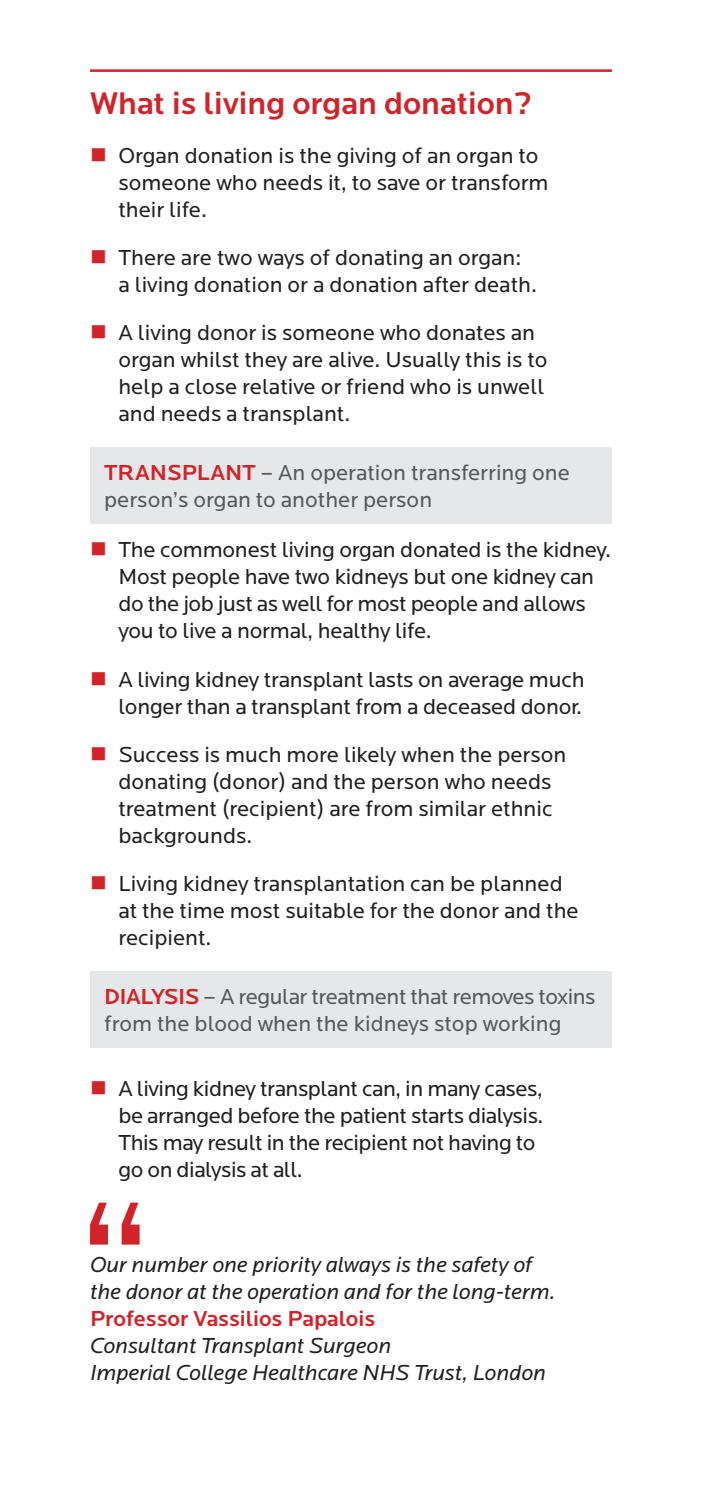
<style>
.page{position:relative;width:702px;height:1489px;background:#fff}
.page>*{position:absolute;margin:0;border:0;box-sizing:border-box;transform-origin:0 0}
.t1{font:500 32.5px "Locator";color:#d1232a}
.t2{font:22.5px/27px "Locator";color:#231f20}
.t3{font:italic 22.5px/27px "Locator";color:#231f20}
.t4{font:22.5px/27px "Locator";color:#57585a}
.t5{font:22.5px/27px "Locator";letter-spacing:-.02em;color:#231f20}
.t6{font:500 22.5px "Locator";color:#d1232a}
.s1{color:#d1232a}
.s2{font-weight:500;color:#d1232a}
</style>
<div class="page">
<hr style="left:90px;top:69px;width:522px;height:3px;background:#d1232a">
<div style="left:90px;top:447px;width:522px;height:77px;background:#e6e7e9"></div>
<div style="left:90px;top:970px;width:522px;height:77px;background:#e6e7e9"></div>
<svg style="left:90px;top:1202px;width:50px;height:42px"></svg>
<p class="t1" style="left:90px;top:85px;width:443px">What is living organ donation?</p>
<p class="t2" style="left:118px;top:142px;width:432px;text-indent:-28px"><span class="s1">■</span> Organ donation is the giving of an organ to someone who needs it, to save or transform their life.</p>
<p class="t2" style="left:118px;top:245px;width:420px;text-indent:-28px"><span class="s1">■</span> There are two ways of donating an organ: a living donation or a donation after death.</p>
<p class="t2" style="left:118px;top:320px;width:430px;text-indent:-28px"><span class="s1">■</span> A living donor is someone who donates an organ whilst they are alive. Usually this is to help a close relative or friend who is unwell and needs a transplant.</p>
<p class="t4" style="left:104px;top:460px;width:467px"><span class="s2">TRANSPLANT</span> – An operation transferring one person’s organ to another person</p>
<p class="t2" style="left:118px;top:537px;width:494px;text-indent:-28px"><span class="s1">■</span> The commonest living organ donated is the kidney.<br>Most people have two kidneys but one kidney can do the job just as well for most people and allows you to live a normal, healthy life.</p>
<p class="t2" style="left:90px;top:666px;width:496px;text-align:right"><span class="s1">■</span> A living kidney transplant lasts on average much longer than a transplant from a deceased donor.</p>
<p class="t2" style="left:118px;top:741px;width:449px;text-indent:-28px"><span class="s1">■</span> Success is much more likely when the person donating (donor) and the person who needs treatment (recipient) are from similar ethnic backgrounds.</p>
<p class="t2" style="left:118px;top:870px;width:462px;text-indent:-28px"><span class="s1">■</span> Living kidney transplantation can be planned at the time most suitable for the donor and the recipient.</p>
<p class="t4" style="left:104px;top:983px;width:493px"><span class="s2">DIALYSIS</span> – A regular treatment that removes toxins from the blood when the kidneys stop working</p>
<p class="t5" style="left:118px;top:1075px;width:426px;text-indent:-28px"><span class="s1">■</span> A living kidney transplant can, in many cases, be arranged before the patient starts dialysis.<br>This may result in the recipient not having to go on dialysis at all.</p>
<p class="t3" style="left:90px;top:1251px;width:443px">Our number one priority always is the safety of</p>
<p class="t3" style="left:90px;top:1278px;width:466px">the donor at the operation and for the long-term.</p>
<p class="t6" style="left:90px;top:1305px;width:287px">Professor Vassilios Papalois</p>
<p class="t3" style="left:90px;top:1332px;width:457px">Consultant Transplant Surgeon<br>Imperial College Healthcare NHS Trust, London</p>
</div>
